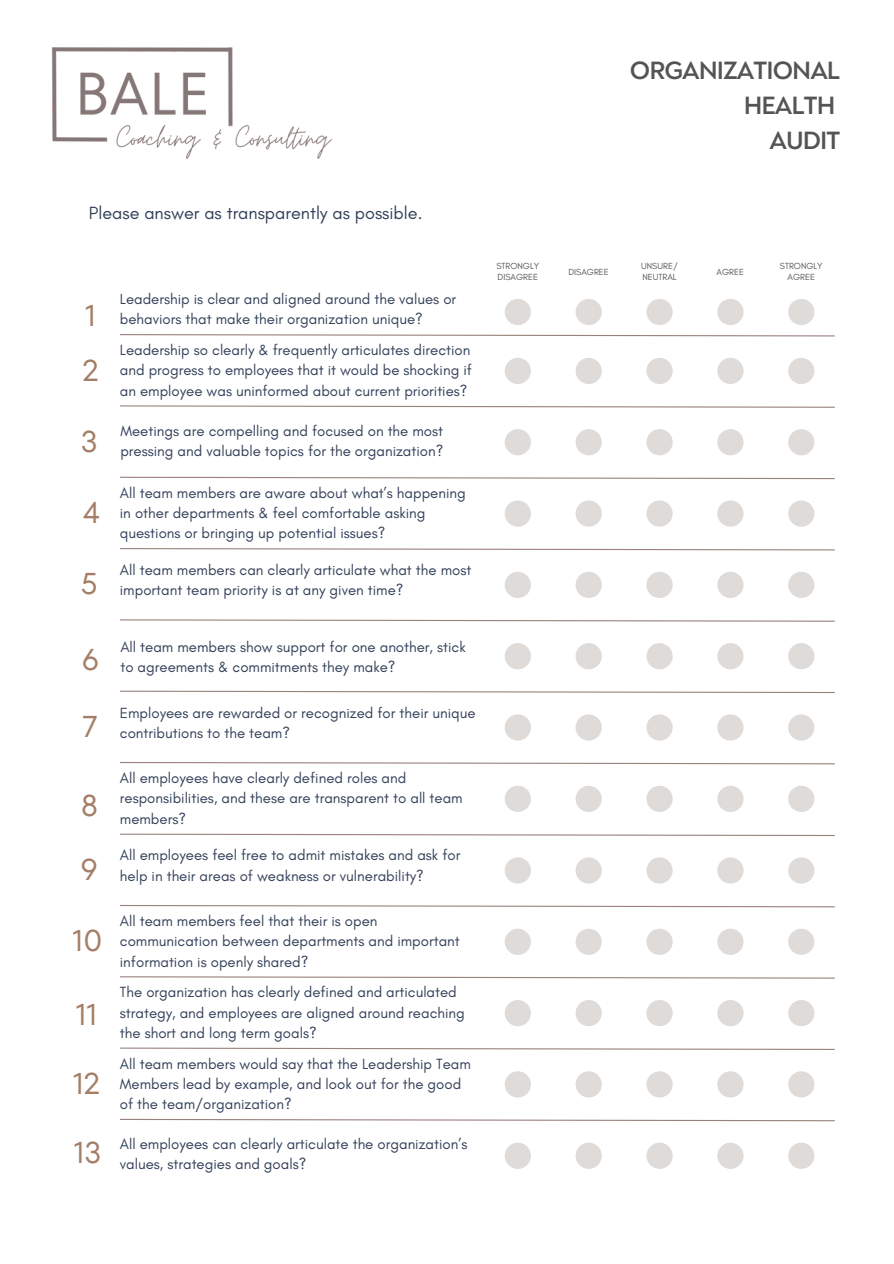
<style>
.page{position:relative;width:894px;height:1264px;background:#fff}
.page>*{position:absolute;margin:0;border:0;box-sizing:border-box;transform-origin:0 0}
.t1{font:30px "TT Fors";color:#a47e67}
.t2{font:700 25.5px/34.8px "Noah";letter-spacing:-.035em;color:#545454;text-align:right}
.t3{font:18px "Glacial Indifference";color:#324059}
.t4{font:15px/20.2px "Glacial Indifference";color:#324059}
.t5{font:9px/10.5px "Glacial Indifference";color:#545454;text-align:center}
</style>
<div class="page">
<svg style="left:119px;top:334px;width:716px;height:3px"></svg>
<svg style="left:120px;top:405px;width:715px;height:3px"></svg>
<svg style="left:119px;top:476px;width:716px;height:3px"></svg>
<svg style="left:119px;top:548px;width:716px;height:3px"></svg>
<svg style="left:120px;top:619px;width:715px;height:3px"></svg>
<svg style="left:119px;top:690px;width:716px;height:3px"></svg>
<svg style="left:119px;top:762px;width:716px;height:3px"></svg>
<div style="left:788px;top:299px;width:26px;height:26px;background:#dedbd9;border-radius:50%"></div>
<div style="left:788px;top:358px;width:26px;height:26px;background:#dedbd9;border-radius:50%"></div>
<div style="left:788px;top:429px;width:26px;height:26px;background:#dedbd9;border-radius:50%"></div>
<div style="left:788px;top:500px;width:26px;height:26px;background:#dedbd9;border-radius:50%"></div>
<div style="left:788px;top:572px;width:26px;height:26px;background:#dedbd9;border-radius:50%"></div>
<div style="left:788px;top:643px;width:26px;height:26px;background:#dedbd9;border-radius:50%"></div>
<div style="left:788px;top:714px;width:26px;height:26px;background:#dedbd9;border-radius:50%"></div>
<div style="left:504px;top:299px;width:26px;height:26px;background:#dedbd9;border-radius:50%"></div>
<div style="left:504px;top:358px;width:26px;height:26px;background:#dedbd9;border-radius:50%"></div>
<div style="left:504px;top:429px;width:26px;height:26px;background:#dedbd9;border-radius:50%"></div>
<div style="left:504px;top:500px;width:26px;height:26px;background:#dedbd9;border-radius:50%"></div>
<div style="left:504px;top:572px;width:26px;height:26px;background:#dedbd9;border-radius:50%"></div>
<div style="left:504px;top:643px;width:26px;height:26px;background:#dedbd9;border-radius:50%"></div>
<div style="left:504px;top:714px;width:26px;height:26px;background:#dedbd9;border-radius:50%"></div>
<div style="left:575px;top:299px;width:26px;height:26px;background:#dedbd9;border-radius:50%"></div>
<div style="left:575px;top:358px;width:26px;height:26px;background:#dedbd9;border-radius:50%"></div>
<div style="left:575px;top:429px;width:26px;height:26px;background:#dedbd9;border-radius:50%"></div>
<div style="left:575px;top:500px;width:26px;height:26px;background:#dedbd9;border-radius:50%"></div>
<div style="left:575px;top:572px;width:26px;height:26px;background:#dedbd9;border-radius:50%"></div>
<div style="left:575px;top:643px;width:26px;height:26px;background:#dedbd9;border-radius:50%"></div>
<div style="left:575px;top:714px;width:26px;height:26px;background:#dedbd9;border-radius:50%"></div>
<div style="left:717px;top:299px;width:26px;height:26px;background:#dedbd9;border-radius:50%"></div>
<div style="left:717px;top:358px;width:26px;height:26px;background:#dedbd9;border-radius:50%"></div>
<div style="left:717px;top:429px;width:26px;height:26px;background:#dedbd9;border-radius:50%"></div>
<div style="left:717px;top:500px;width:26px;height:26px;background:#dedbd9;border-radius:50%"></div>
<div style="left:717px;top:572px;width:26px;height:26px;background:#dedbd9;border-radius:50%"></div>
<div style="left:717px;top:643px;width:26px;height:26px;background:#dedbd9;border-radius:50%"></div>
<div style="left:717px;top:714px;width:26px;height:26px;background:#dedbd9;border-radius:50%"></div>
<div style="left:646px;top:299px;width:26px;height:26px;background:#dedbd9;border-radius:50%"></div>
<div style="left:646px;top:358px;width:26px;height:26px;background:#dedbd9;border-radius:50%"></div>
<div style="left:646px;top:429px;width:26px;height:26px;background:#dedbd9;border-radius:50%"></div>
<div style="left:646px;top:500px;width:26px;height:26px;background:#dedbd9;border-radius:50%"></div>
<div style="left:646px;top:572px;width:26px;height:26px;background:#dedbd9;border-radius:50%"></div>
<div style="left:646px;top:643px;width:26px;height:26px;background:#dedbd9;border-radius:50%"></div>
<div style="left:646px;top:714px;width:26px;height:26px;background:#dedbd9;border-radius:50%"></div>
<div style="left:788px;top:785px;width:26px;height:27px;background:#dedbd9;border-radius:50%"></div>
<div style="left:504px;top:785px;width:26px;height:27px;background:#dedbd9;border-radius:50%"></div>
<div style="left:575px;top:785px;width:26px;height:27px;background:#dedbd9;border-radius:50%"></div>
<div style="left:717px;top:785px;width:26px;height:27px;background:#dedbd9;border-radius:50%"></div>
<div style="left:646px;top:785px;width:26px;height:27px;background:#dedbd9;border-radius:50%"></div>
<img style="left:51px;top:47px;width:282px;height:112px">
<svg style="left:119px;top:833px;width:716px;height:3px"></svg>
<svg style="left:119px;top:905px;width:716px;height:2px"></svg>
<svg style="left:119px;top:976px;width:716px;height:3px"></svg>
<svg style="left:119px;top:1047px;width:716px;height:3px"></svg>
<svg style="left:119px;top:1118px;width:716px;height:3px"></svg>
<div style="left:788px;top:857px;width:26px;height:26px;background:#dedbd9;border-radius:50%"></div>
<div style="left:788px;top:928px;width:26px;height:26px;background:#dedbd9;border-radius:50%"></div>
<div style="left:788px;top:1000px;width:26px;height:26px;background:#dedbd9;border-radius:50%"></div>
<div style="left:788px;top:1071px;width:26px;height:26px;background:#dedbd9;border-radius:50%"></div>
<div style="left:504px;top:857px;width:26px;height:26px;background:#dedbd9;border-radius:50%"></div>
<div style="left:504px;top:928px;width:26px;height:26px;background:#dedbd9;border-radius:50%"></div>
<div style="left:504px;top:1000px;width:26px;height:26px;background:#dedbd9;border-radius:50%"></div>
<div style="left:504px;top:1071px;width:26px;height:26px;background:#dedbd9;border-radius:50%"></div>
<div style="left:575px;top:857px;width:26px;height:26px;background:#dedbd9;border-radius:50%"></div>
<div style="left:575px;top:928px;width:26px;height:26px;background:#dedbd9;border-radius:50%"></div>
<div style="left:575px;top:1000px;width:26px;height:26px;background:#dedbd9;border-radius:50%"></div>
<div style="left:575px;top:1071px;width:26px;height:26px;background:#dedbd9;border-radius:50%"></div>
<div style="left:717px;top:857px;width:26px;height:26px;background:#dedbd9;border-radius:50%"></div>
<div style="left:717px;top:928px;width:26px;height:26px;background:#dedbd9;border-radius:50%"></div>
<div style="left:717px;top:1000px;width:26px;height:26px;background:#dedbd9;border-radius:50%"></div>
<div style="left:717px;top:1071px;width:26px;height:26px;background:#dedbd9;border-radius:50%"></div>
<div style="left:646px;top:857px;width:26px;height:26px;background:#dedbd9;border-radius:50%"></div>
<div style="left:646px;top:928px;width:26px;height:26px;background:#dedbd9;border-radius:50%"></div>
<div style="left:646px;top:1000px;width:26px;height:26px;background:#dedbd9;border-radius:50%"></div>
<div style="left:646px;top:1071px;width:26px;height:26px;background:#dedbd9;border-radius:50%"></div>
<div style="left:788px;top:1142px;width:26px;height:26px;background:#dedbd9;border-radius:50%"></div>
<div style="left:504px;top:1142px;width:26px;height:26px;background:#dedbd9;border-radius:50%"></div>
<div style="left:575px;top:1142px;width:26px;height:26px;background:#dedbd9;border-radius:50%"></div>
<div style="left:717px;top:1142px;width:26px;height:26px;background:#dedbd9;border-radius:50%"></div>
<div style="left:646px;top:1142px;width:26px;height:26px;background:#dedbd9;border-radius:50%"></div>
<p class="t2" style="left:629px;top:54px;width:212px">ORGANIZATIONAL<br>HEALTH<br>AUDIT</p>
<p class="t3" style="left:89px;top:202px;width:335px">Please answer as transparently as possible.</p>
<h3 class="t1" style="left:86px;top:295px;width:12px">1</h3>
<h3 class="t1" style="left:83px;top:349px;width:17px">2</h3>
<h3 class="t1" style="left:81px;top:420px;width:18px">3</h3>
<h3 class="t1" style="left:83px;top:491px;width:18px">4</h3>
<h3 class="t1" style="left:81px;top:563px;width:18px">5</h3>
<h3 class="t1" style="left:82px;top:639px;width:18px">6</h3>
<h3 class="t1" style="left:83px;top:705px;width:16px">7</h3>
<h3 class="t1" style="left:81px;top:784px;width:18px">8</h3>
<h3 class="t1" style="left:81px;top:848px;width:18px">9</h3>
<h3 class="t1" style="left:73px;top:919px;width:31px">10</h3>
<h3 class="t1" style="left:76px;top:993px;width:23px">11</h3>
<h3 class="t1" style="left:74px;top:1062px;width:28px">12</h3>
<h3 class="t1" style="left:74px;top:1131px;width:29px">13</h3>
<p class="t4" style="left:120px;top:288px;width:338px">Leadership is clear and aligned around the values or behaviors that make their organization unique?</p>
<p class="t4" style="left:120px;top:340px;width:353px;text-align:justify">Leadership so clearly &amp; frequently articulates direction and progress to employees that it would be shocking if an employee was uninformed about current priorities?</p>
<p class="t4" style="left:120px;top:420px;width:324px">Meetings are compelling and focused on the most pressing and valuable topics for the organization?</p>
<p class="t4" style="left:120px;top:482px;width:347px">All team members are aware about what’s happening in other departments &amp; feel comfortable asking questions or bringing up potential issues?</p>
<p class="t4" style="left:120px;top:559px;width:353px">All team members can clearly articulate what the most important team priority is at any given time?</p>
<p class="t4" style="left:120px;top:636px;width:347px">All team members show support for one another, stick to agreements &amp; commitments they make?</p>
<p class="t4" style="left:120px;top:702px;width:357px">Employees are rewarded or recognized for their unique contributions to the team?</p>
<p class="t4" style="left:120px;top:767px;width:344px">All employees have clearly defined roles and responsibilities, and these are transparent to all team members?</p>
<h1 class="t4" style="left:120px;top:845px;width:342px">All employees feel free to admit mistakes and ask for help in their areas of weakness or vulnerability?</h1>
<h2 class="t4" style="left:120px;top:910px;width:341px">All team members feel that their is open communication between departments and important information is openly shared?</h2>
<p class="t4" style="left:120px;top:982px;width:346px">The organization has clearly defined and articulated strategy, and employees are aligned around reaching the short and long term goals?</p>
<p class="t4" style="left:120px;top:1053px;width:352px">All team members would say that the Leadership Team<br>Members lead by example, and look out for the good of the team/organization?</p>
<p class="t4" style="left:120px;top:1133px;width:349px">All employees can clearly articulate the organization’s values, strategies and goals?</p>
<p class="t5" style="left:641px;top:261px;width:38px">UNSURE/</p>
<p class="t5" style="left:642px;top:271px;width:36px">NEUTRAL</p>
<p class="t5" style="left:496px;top:261px;width:44px;text-align:left">STRONGLY<br>DISAGREE</p>
<p class="t5" style="left:568px;top:266px;width:42px">DISAGREE</p>
<p class="t5" style="left:716px;top:266px;width:29px">AGREE</p>
<p class="t5" style="left:779px;top:261px;width:44px">STRONGLY<br>AGREE</p>
</div>
